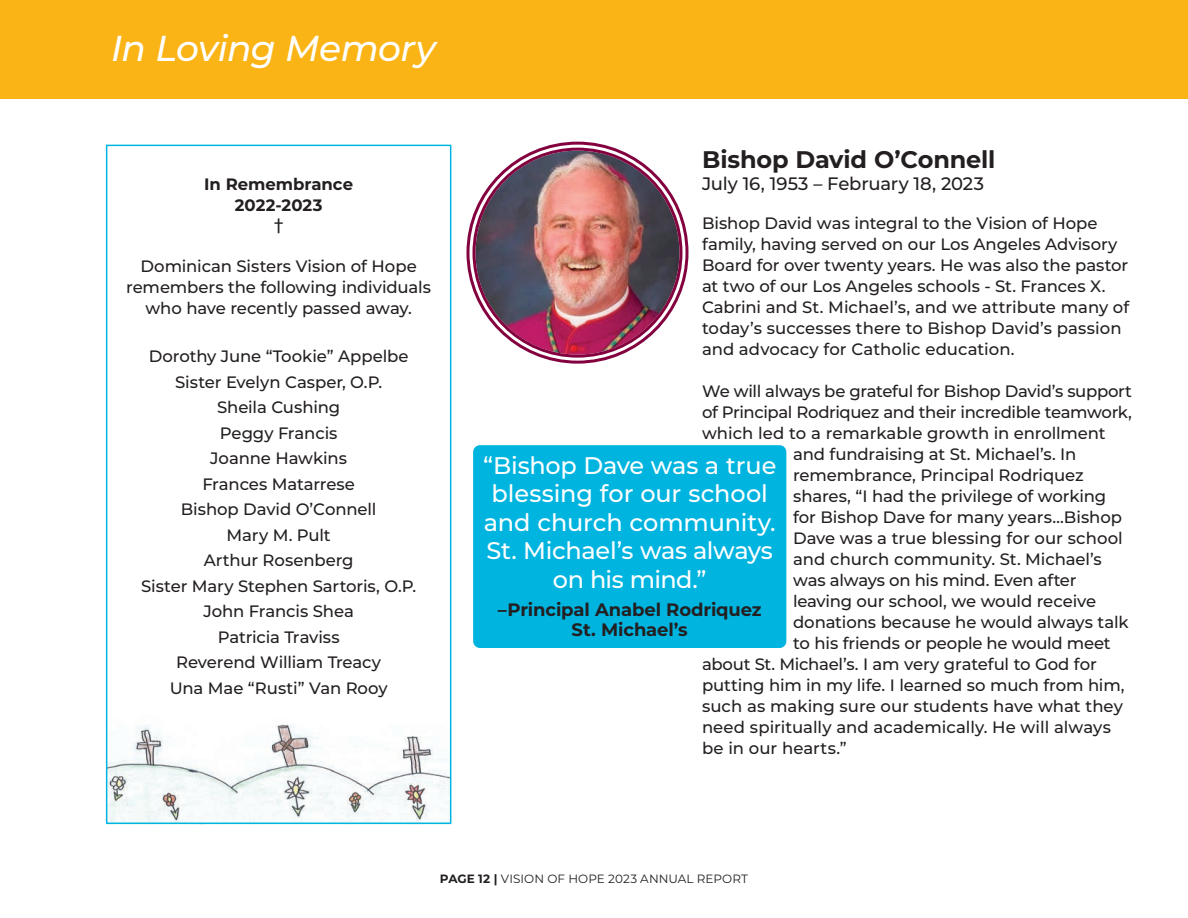
<style>
.page{position:relative;width:1188px;height:918px;background:#fff}
.page>*{position:absolute;margin:0;border:0;box-sizing:border-box;transform-origin:0 0}
.t1{font:italic 500 36px "Montserrat";letter-spacing:-.02em;color:#fff}
.t2{font:500 24px/28.5px "Montserrat";letter-spacing:-.01em;color:#fff;text-align:center}
.t3{font:700 24px "Montserrat";letter-spacing:-.005em;color:#231f20}
.t4{font:700 18px "Montserrat";letter-spacing:-.01em;color:#231f20}
.t5{font:500 18px "Montserrat";letter-spacing:-.01em;color:#231f20}
.t6{font:500 16.5px/21px "Montserrat";letter-spacing:-.005em;color:#231f20}
.t7{font:500 16.5px "Montserrat";letter-spacing:-.03em;color:#231f20}
.t8{font:700 16.5px "Montserrat";color:#231f20}
.t9{font:12px "Montserrat";letter-spacing:.01em;color:#231f20}
.s1{font-weight:700}
</style>
<div class="page">
<div style="left:0;top:0;width:1188px;height:98px;background:#fbb416"></div>
<img style="left:109px;top:724px;width:339px;height:97px">
<img style="left:471px;top:146px;width:213px;height:213px;border-radius:106px">
<div style="left:466px;top:142px;width:222px;height:222px;border:9px solid #fff;border-radius:50%"></div>
<div style="left:473px;top:445px;width:313px;height:203px;background:#00b4e0;border-radius:7px"></div>
<div style="left:106px;top:145px;width:345px;height:679px;border:2px solid #00b4e0"></div>
<p class="t1" style="left:111px;top:23px;width:326px">In Loving Memory</p>
<p class="t8" style="left:204px;top:172px;width:150px">In Remembrance</p>
<p class="t8" style="left:235px;top:193px;width:89px">2022-2023</p>
<p class="t6" style="left:274px;top:213px;width:11px">†</p>
<p class="t6" style="left:141px;top:255px;width:278px">Dominican Sisters Vision of Hope</p>
<p class="t6" style="left:126px;top:276px;width:306px;text-align:center">remembers the following individuals who have recently passed away.</p>
<p class="t6" style="left:149px;top:345px;width:261px">Dorothy June “Tookie” Appelbe</p>
<p class="t6" style="left:175px;top:371px;width:209px">Sister Evelyn Casper, O.P.</p>
<p class="t6" style="left:217px;top:396px;width:125px">Sheila Cushing</p>
<p class="t6" style="left:220px;top:422px;width:119px">Peggy Francis</p>
<p class="t6" style="left:210px;top:447px;width:138px">Joanne Hawkins</p>
<p class="t6" style="left:202px;top:473px;width:154px">Frances Matarrese</p>
<p class="t6" style="left:181px;top:498px;width:197px">Bishop David O’Connell</p>
<p class="t6" style="left:227px;top:524px;width:106px">Mary M. Pult</p>
<p class="t6" style="left:204px;top:549px;width:151px">Arthur Rosenberg</p>
<p class="t6" style="left:141px;top:575px;width:277px">Sister Mary Stephen Sartoris, O.P.</p>
<p class="t6" style="left:203px;top:600px;width:152px">John Francis Shea</p>
<p class="t6" style="left:218px;top:626px;width:123px">Patricia Traviss</p>
<p class="t6" style="left:176px;top:651px;width:206px">Reverend William Treacy</p>
<p class="t6" style="left:170px;top:677px;width:219px">Una Mae “Rusti” Van Rooy</p>
<p class="t3" style="left:702px;top:142px;width:295px">Bishop David O’Connell</p>
<p class="t5" style="left:702px;top:171px;width:284px">July 16, 1953 – February 18, 2023</p>
<p class="t6" style="left:702px;top:212px;width:429px">Bishop David was integral to the Vision of Hope family, having served on our Los Angeles Advisory Board for over twenty years. He was also the pastor at two of our Los Angeles schools - St. Frances X.<br>Cabrini and St. Michael’s, and we attribute many of today’s successes there to Bishop David’s passion and advocacy for Catholic education.</p>
<p class="t6" style="left:702px;top:380px;width:432px">We will always be grateful for Bishop David’s support</p>
<p class="t7" style="left:702px;top:401px;width:431px">of Principal Rodriquez and their incredible teamwork,</p>
<p class="t6" style="left:702px;top:422px;width:405px">which led to a remarkable growth in enrollment</p>
<p class="t6" style="left:793px;top:443px;width:285px">and fundraising at St. Michael’s. In</p>
<p class="t6" style="left:793px;top:464px;width:292px">remembrance, Principal Rodriquez</p>
<p class="t6" style="left:793px;top:485px;width:315px">shares, “I had the privilege of working</p>
<p class="t6" style="left:793px;top:506px;width:330px">for Bishop Dave for many years…Bishop</p>
<p class="t6" style="left:793px;top:527px;width:331px">Dave was a true blessing for our school</p>
<p class="t6" style="left:793px;top:548px;width:310px">and church community. St. Michael’s</p>
<p class="t6" style="left:793px;top:569px;width:285px">was always on his mind. Even after</p>
<p class="t6" style="left:793px;top:590px;width:305px">leaving our school, we would receive</p>
<p class="t6" style="left:793px;top:611px;width:337px">donations because he would always talk</p>
<p class="t6" style="left:793px;top:632px;width:319px">to his friends or people he would meet</p>
<p class="t6" style="left:702px;top:653px;width:396px">about St. Michael’s. I am very grateful to God for</p>
<p class="t6" style="left:702px;top:674px;width:424px">putting him in my life. I learned so much from him,</p>
<p class="t6" style="left:702px;top:695px;width:422px">such as making sure our students have what they</p>
<p class="t6" style="left:702px;top:716px;width:410px">need spiritually and academically. He will always</p>
<p class="t6" style="left:702px;top:737px;width:146px">be in our hearts.”</p>
<p class="t2" style="left:483px;top:450px;width:295px">“Bishop Dave was a true blessing for our school and church community.<br>St. Michael’s was always on his mind.”</p>
<p class="t4" style="left:498px;top:597px;width:265px">–Principal Anabel Rodriquez</p>
<p class="t4" style="left:572px;top:616px;width:118px">St. Michael’s</p>
<p class="t9" style="left:440px;top:871px;width:310px"><span class="s1">PAGE 12 |</span> VISION OF HOPE 2023 ANNUAL REPORT</p>
</div>
